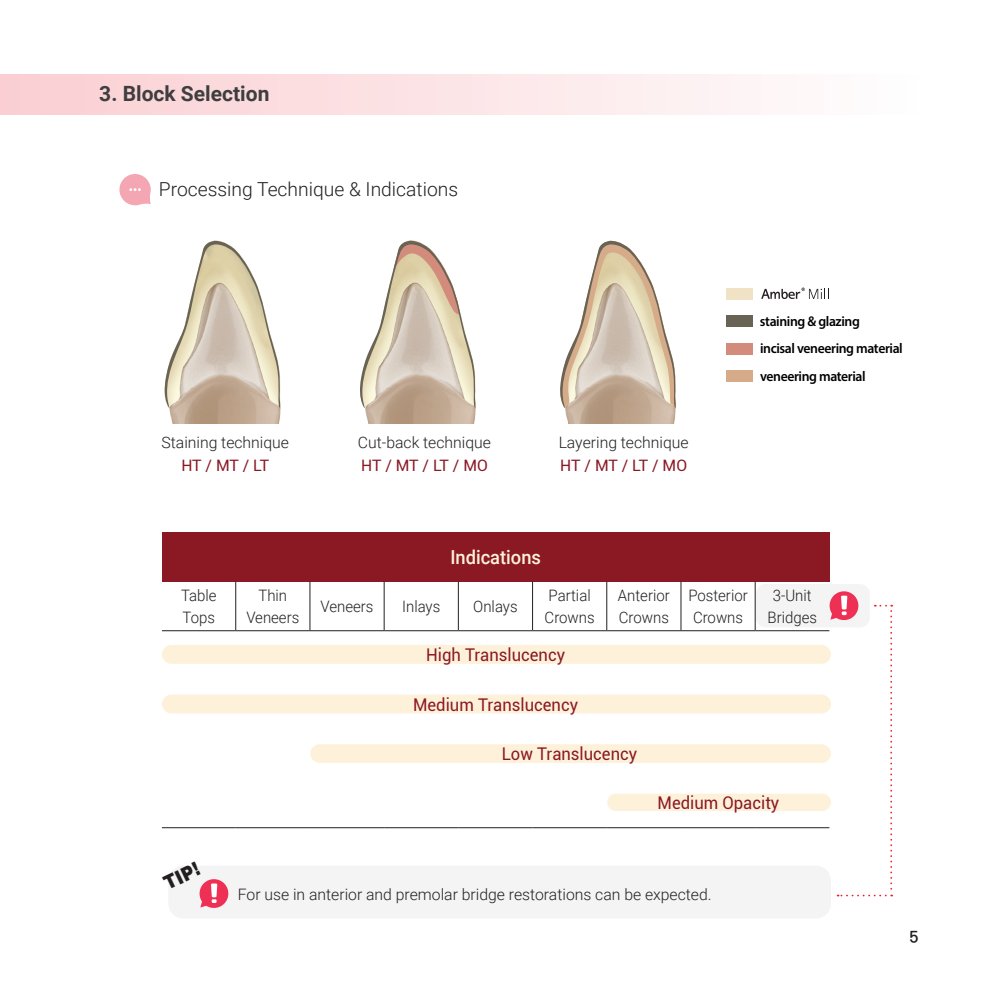
<style>
.page{position:relative;width:993px;height:993px;background:#fff}
.page>*{position:absolute;margin:0;border:0;box-sizing:border-box;transform-origin:0 0}
.t1{font:700 21px "Roboto";color:#3e3e3f}
.t2{font:300 19.25px "Roboto";color:#231f20}
.t3{font:500 19.25px "Roboto";color:#fef1d9;scale:.95 1}
.t4{font:900 19.25px "Arial";color:#231f20;scale:.9 1}
.t5{font:17.5px "Roboto";color:#8a1924;scale:.95 1}
.t6{font:300 15.75px "Roboto";color:#231f20}
.t7{font:300 15.75px/22.8px "Roboto";color:#231f20;scale:.95 1}
.t8{font:15.75px "Roboto";letter-spacing:-.015em;color:#8a1924}
.t9{font:700 15.75px "Ko Pub Dotum";color:#231f20}
.t10{font:600 14.17px/27.5px "Myriad Pro";letter-spacing:-.03em;color:#000001}
</style>
<div class="page">
<div style="left:0;top:74px;width:918px;height:40px;background:linear-gradient(to right,#faced2,#fefdfd)"></div>
<div style="left:607px;top:793px;width:223px;height:17px;background:#fef1d9;border-radius:9px"></div>
<div style="left:310px;top:744px;width:520px;height:18px;background:#fef1d9;border-radius:9px"></div>
<div style="left:162px;top:694px;width:668px;height:19px;background:#fef1d9;border-radius:9px"></div>
<div style="left:162px;top:644px;width:668px;height:19px;background:#fef1d9;border-radius:9px"></div>
<div style="left:162px;top:532px;width:667px;height:49px;background:#8a1924"></div>
<hr style="left:235px;top:581px;width:1px;height:49px;background:#231f20">
<hr style="left:309px;top:581px;width:1px;height:49px;background:#231f20">
<hr style="left:384px;top:581px;width:1px;height:49px;background:#231f20">
<hr style="left:458px;top:581px;width:1px;height:49px;background:#231f20">
<hr style="left:532px;top:581px;width:1px;height:49px;background:#231f20">
<hr style="left:606px;top:581px;width:1px;height:49px;background:#231f20">
<hr style="left:680px;top:581px;width:1px;height:49px;background:#231f20">
<hr style="left:754px;top:581px;width:1px;height:49px;background:#231f20">
<hr style="left:162px;top:827px;width:74px;height:1px;background:#231f20">
<hr style="left:236px;top:827px;width:74px;height:1px;background:#231f20">
<hr style="left:310px;top:827px;width:74px;height:1px;background:#231f20">
<hr style="left:384px;top:827px;width:74px;height:1px;background:#231f20">
<hr style="left:458px;top:827px;width:74px;height:1px;background:#231f20">
<hr style="left:532px;top:827px;width:74px;height:1px;background:#231f20">
<hr style="left:606px;top:827px;width:74px;height:1px;background:#231f20">
<hr style="left:680px;top:827px;width:75px;height:1px;background:#231f20">
<hr style="left:755px;top:827px;width:74px;height:1px;background:#231f20">
<hr style="left:162px;top:630px;width:74px;height:1px;background:#231f20">
<hr style="left:236px;top:630px;width:74px;height:1px;background:#231f20">
<hr style="left:310px;top:630px;width:74px;height:1px;background:#231f20">
<hr style="left:384px;top:630px;width:74px;height:1px;background:#231f20">
<hr style="left:458px;top:630px;width:74px;height:1px;background:#231f20">
<hr style="left:532px;top:630px;width:74px;height:1px;background:#231f20">
<hr style="left:606px;top:630px;width:74px;height:1px;background:#231f20">
<hr style="left:680px;top:630px;width:75px;height:1px;background:#231f20">
<hr style="left:755px;top:630px;width:74px;height:1px;background:#231f20">
<div style="left:168px;top:865px;width:662px;height:53px;background:#f4f4f4;border-radius:15px"></div>
<svg style="left:199px;top:879px;width:30px;height:29px"></svg>
<svg style="left:119px;top:174px;width:32px;height:31px"></svg>
<div style="left:755px;top:583px;width:114px;height:44px;background:#f4f4f4;border-radius:10px"></div>
<svg style="left:827px;top:591px;width:64px;height:305px"></svg>
<img style="left:565px;top:240px;width:111px;height:183px">
<img style="left:365px;top:240px;width:111px;height:183px">
<img style="left:169px;top:240px;width:112px;height:183px">
<svg style="left:164px;top:241px;width:116px;height:167px"></svg>
<svg style="left:560px;top:241px;width:115px;height:167px"></svg>
<svg style="left:360px;top:241px;width:115px;height:167px"></svg>
<div style="left:725px;top:315px;width:27px;height:12px;background:#686354"></div>
<div style="left:725px;top:342px;width:27px;height:12px;background:#d38c7c"></div>
<div style="left:725px;top:370px;width:27px;height:12px;background:#d5ab89"></div>
<div style="left:725px;top:288px;width:27px;height:12px;background:#f0e3c5"></div>
<svg style="left:761px;top:287px;width:64px;height:12px"></svg>
<p class="t1" style="left:99px;top:78px;width:172px">3. Block Selection</p>
<p class="t2" style="left:159px;top:176px;width:301px">Processing Technique &amp; Indications</p>
<p class="t6" style="left:161px;top:430px;width:129px">Staining technique</p>
<p class="t8" style="left:181px;top:454px;width:89px">HT / MT / LT</p>
<p class="t8" style="left:361px;top:454px;width:128px">HT / MT / LT / MO</p>
<p class="t8" style="left:560px;top:454px;width:128px">HT / MT / LT / MO</p>
<p class="t6" style="left:358px;top:430px;width:134px">Cut-back technique</p>
<p class="t6" style="left:558px;top:430px;width:131px">Layering technique</p>
<p class="t10" style="left:759px;top:307px;width:144px">staining &amp; glazing<br>incisal veneering material veneering material</p>
<p class="t3" style="left:450px;top:543px;width:97px">Indications</p>
<p class="t7" style="left:181px;top:583px;width:39px">Table<br>Tops</p>
<p class="t7" style="left:246px;top:583px;width:57px;text-align:center">Thin<br>Veneers</p>
<p class="t7" style="left:320px;top:594px;width:57px">Veneers</p>
<p class="t7" style="left:402px;top:594px;width:42px">Inlays</p>
<p class="t7" style="left:473px;top:594px;width:48px">Onlays</p>
<p class="t7" style="left:544px;top:583px;width:54px">Partial<br>Crowns</p>
<p class="t7" style="left:617px;top:583px;width:56px">Anterior<br>Crowns</p>
<p class="t7" style="left:688px;top:583px;width:64px">Posterior<br>Crowns</p>
<p class="t7" style="left:767px;top:583px;width:54px;text-align:center">3-Unit<br>Bridges</p>
<p class="t5" style="left:426px;top:642px;width:148px">High Translucency</p>
<p class="t5" style="left:413px;top:691px;width:175px">Medium Translucency</p>
<p class="t4" style="left:159px;top:871px;width:43px;rotate:-26deg">TIP!</p>
<p class="t5" style="left:501px;top:741px;width:144px">Low Translucency</p>
<p class="t5" style="left:657px;top:790px;width:130px">Medium Opacity</p>
<p class="t6" style="left:238px;top:883px;width:475px">For use in anterior and premolar bridge restorations can be expected.</p>
<p class="t9" style="left:909px;top:929px;width:10px">5</p>
</div>
